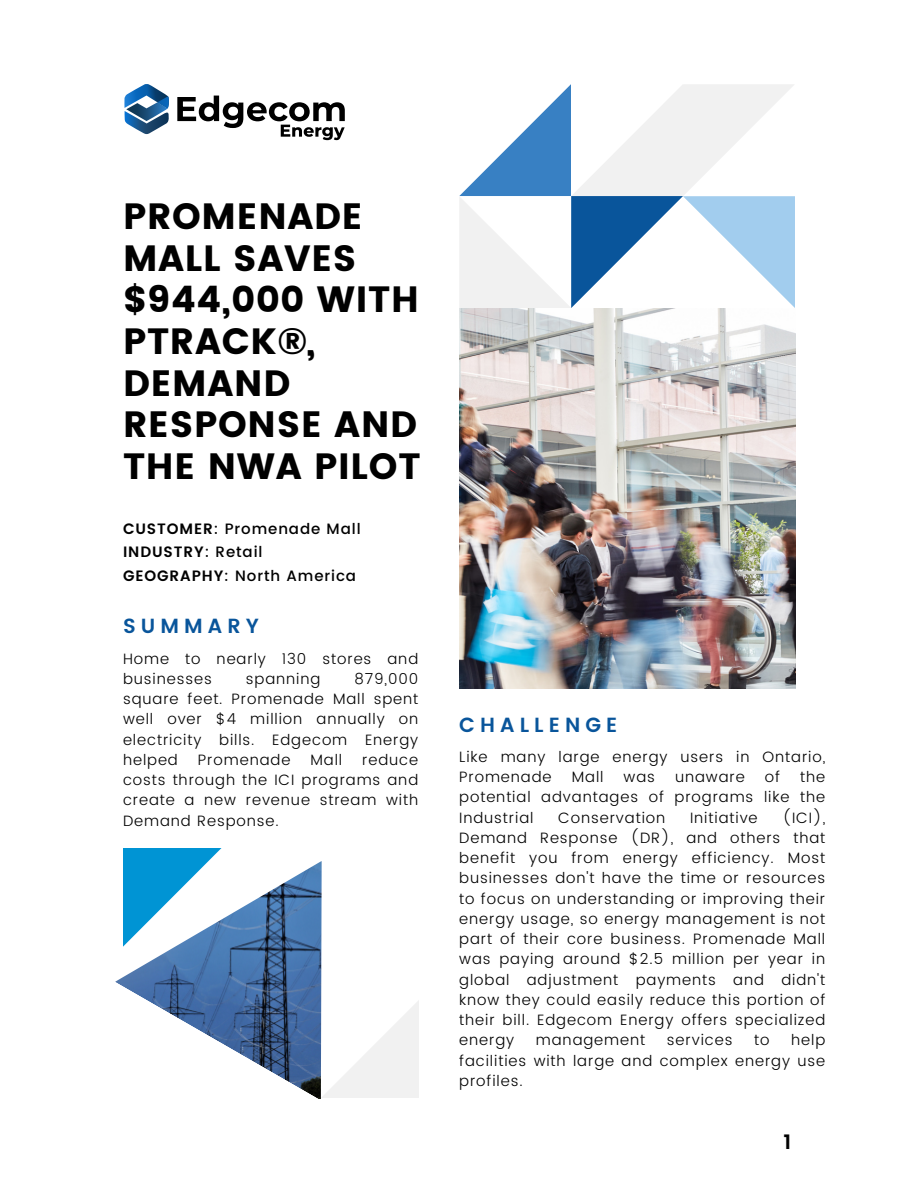
<style>
.page{position:relative;width:918px;height:1188px;background:#fff}
.page>*{position:absolute;margin:0;border:0;box-sizing:border-box;transform-origin:0 0}
.t1{font:36.45px/41.7px "Poppins";letter-spacing:.02em;color:#000}
.t2{font:600 20.4px "Poppins";letter-spacing:.25em;color:#09559b}
.t3{font:600 20.4px "Poppins";color:#000}
.t4{font:300 15px/20.2px "Poppins";letter-spacing:.06em;color:#000;text-align:justify}
.t5{font:500 15px "Poppins";letter-spacing:.06em;color:#000}
.t6{font:600 15px "Poppins";letter-spacing:.06em;color:#000}
.s1{font-weight:600}
.s2{font-weight:500}
</style>
<div class="page">
<svg style="left:459px;top:84px;width:336px;height:224px"></svg>
<img style="left:459px;top:308px;width:337px;height:381px">
<svg style="left:123px;top:848px;width:99px;height:13px"></svg>
<svg style="left:322px;top:1001px;width:97px;height:97px"></svg>
<svg style="left:124px;top:84px;width:45px;height:50px"></svg>
<svg style="left:177px;top:96px;width:168px;height:44px"></svg>
<img style="left:115px;top:861px;width:207px;height:238px">
<p class="t1" style="left:123px;top:196px;width:299px">PROMENADE<br>MALL SAVES $944,000 WITH<br>PTRACK®,<br>DEMAND<br>RESPONSE AND<br>THE NWA PILOT</p>
<p class="t5" style="left:123px;top:520px;width:239px"><span class="s1">CUSTOMER</span>: Promenade Mall</p>
<p class="t6" style="left:123px;top:543px;width:141px">INDUSTRY<span class="s2">: Retail</span></p>
<p class="t5" style="left:123px;top:567px;width:235px"><span class="s1">GEOGRAPHY</span>: North America</p>
<p class="t2" style="left:123px;top:614px;width:138px">SUMMARY</p>
<p class="t4" style="left:123px;top:648px;width:297px">Home to nearly 130 stores and businesses</p>
<p class="t4" style="left:246px;top:669px;width:76px">spanning</p>
<p class="t4" style="left:123px;top:669px;width:297px;text-indent:232px">879,000 square feet. Promenade Mall spent well over $4 million annually on electricity bills. Edgecom Energy helped</p>
<p class="t4" style="left:123px;top:750px;width:297px;text-indent:239px">reduce costs through the ICI programs and create a new revenue stream with Demand Response.</p>
<p class="t4" style="left:198px;top:750px;width:94px">Promenade</p>
<p class="t4" style="left:311px;top:750px;width:33px">Mall</p>
<p class="t2" style="left:459px;top:713px;width:160px">CHALLENGE</p>
<p class="t4" style="left:459px;top:747px;width:368px">Like many large energy users in Ontario,<br>Promenade</p>
<p class="t4" style="left:572px;top:767px;width:33px">Mall</p>
<p class="t4" style="left:624px;top:767px;width:33px">was</p>
<p class="t4" style="left:675px;top:767px;width:71px">unaware</p>
<p class="t4" style="left:765px;top:767px;width:17px">of</p>
<p class="t4" style="left:459px;top:767px;width:368px;text-indent:341px">the potential advantages of programs like the Industrial</p>
<p class="t4" style="left:459px;top:807px;width:368px;text-indent:323px">(ICI), Demand Response (DR), and others that benefit you from energy efficiency. Most businesses don't have the time or resources to focus on understanding or improving their energy usage, so energy management is not part of their core business. Promenade Mall was paying around $2.5 million per year in global adjustment payments and didn't know they could easily reduce this portion of their bill. Edgecom Energy offers specialized energy</p>
<p class="t4" style="left:558px;top:807px;width:109px">Conservation</p>
<p class="t4" style="left:690px;top:807px;width:69px">Initiative</p>
<p class="t4" style="left:536px;top:1030px;width:111px">management</p>
<p class="t4" style="left:667px;top:1030px;width:67px">services</p>
<p class="t4" style="left:754px;top:1030px;width:17px">to</p>
<p class="t4" style="left:459px;top:1030px;width:368px;text-indent:332px">help facilities with large and complex energy use profiles.</p>
<p class="t3" style="left:783px;top:1130px;width:9px">1</p>
</div>
